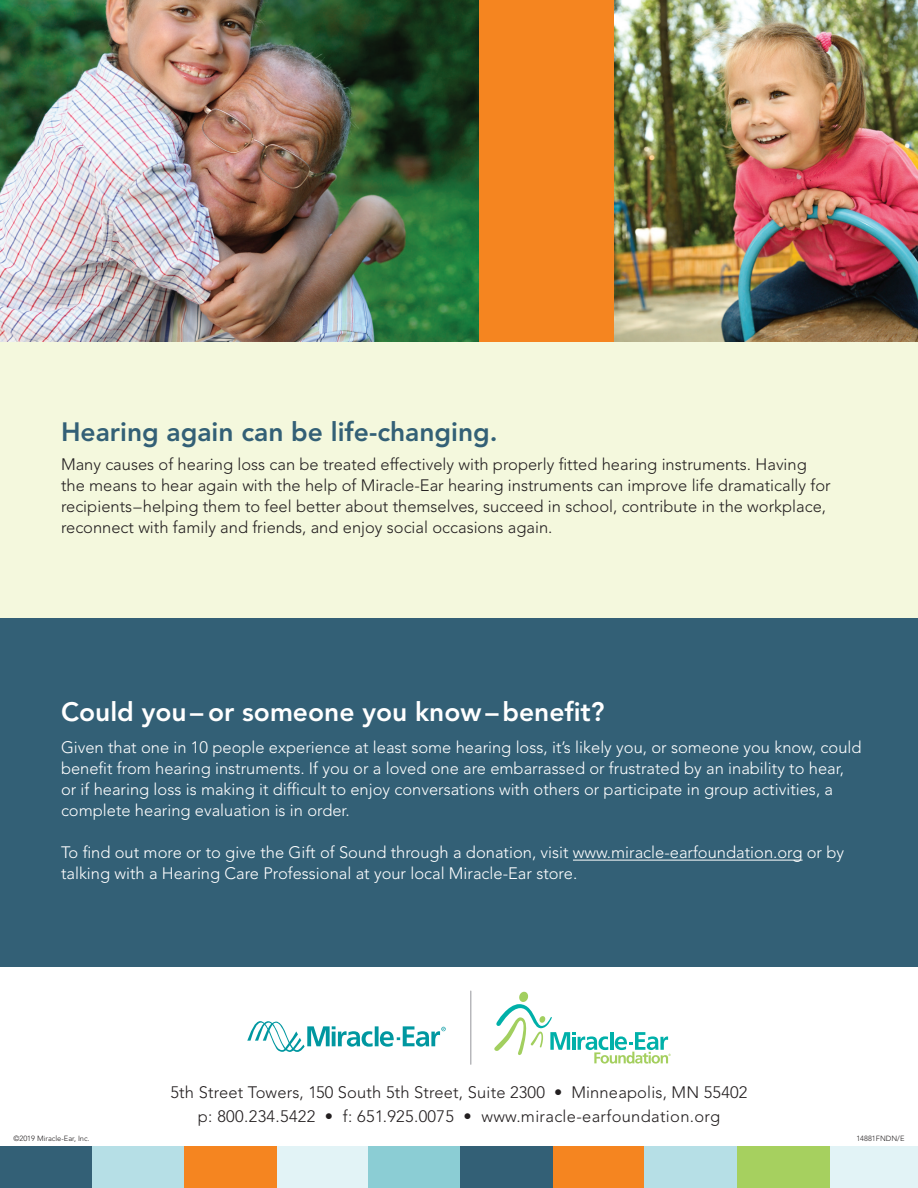
<style>
.page{position:relative;width:918px;height:1188px;background:#fff}
.page>*{position:absolute;margin:0;border:0;box-sizing:border-box;transform-origin:0 0}
.t1{font:800 26.4px "Avenir LT Std";color:#fff}
.t2{font:800 26.4px "Avenir LT Std";color:#336076}
.t3{font:300 16.5px/21px "Avenir LT Std";color:#fff}
.t4{font:300 16.5px/21px "Avenir LT Std";color:#231f20}
.t5{font:300 16.5px "Avenir LT Std";letter-spacing:.02em;color:#231f20}
.t6{font:300 7.5px "Avenir LT Std";color:#231f20}
</style>
<div class="page">
<div style="left:0;top:335px;width:918px;height:290px;background:#f4f8dd"></div>
<div style="left:0;top:618px;width:918px;height:349px;background:#336076"></div>
<hr style="left:573px;top:860px;width:230px;height:1px;background:#fff">
<div style="left:422px;top:0;width:192px;height:341px;background:#f58520"></div>
<img style="left:0;top:0;width:478px;height:341px">
<img style="left:614px;top:0;width:304px;height:341px">
<div style="left:276px;top:1146px;width:92px;height:42px;background:#e2f3f6"></div>
<div style="left:829px;top:1146px;width:89px;height:42px;background:#e2f3f6"></div>
<div style="left:0;top:1146px;width:92px;height:42px;background:#336076"></div>
<div style="left:553px;top:1146px;width:92px;height:42px;background:#f58520"></div>
<div style="left:368px;top:1146px;width:93px;height:42px;background:#8bcdd4"></div>
<div style="left:92px;top:1146px;width:92px;height:42px;background:#b6dfe6"></div>
<div style="left:645px;top:1146px;width:92px;height:42px;background:#b6dfe6"></div>
<div style="left:461px;top:1146px;width:92px;height:42px;background:#336076"></div>
<div style="left:184px;top:1146px;width:92px;height:42px;background:#f58520"></div>
<div style="left:737px;top:1146px;width:92px;height:42px;background:#a6d05f"></div>
<svg style="left:494px;top:992px;width:177px;height:72px"></svg>
<svg style="left:247px;top:1021px;width:199px;height:31px"></svg>
<hr style="left:470px;top:991px;width:1px;height:73px;background:#a8a9ad">
<p class="t2" style="left:61px;top:416px;width:438px">Hearing again can be life-changing.</p>
<p class="t4" style="left:61px;top:454px;width:771px">Many causes of hearing loss can be treated effectively with properly fitted hearing instruments. Having the means to hear again with the help of Miracle-Ear hearing instruments can improve life dramatically for recipients–helping them to feel better about themselves, succeed in school, contribute in the workplace, reconnect with family and friends, and enjoy social occasions again.</p>
<p class="t1" style="left:61px;top:696px;width:545px">Could you– or someone you know–benefit?</p>
<p class="t3" style="left:61px;top:737px;width:802px">Given that one in 10 people experience at least some hearing loss, it’s likely you, or someone you know, could benefit from hearing instruments. If you or a loved one are embarrassed or frustrated by an inability to hear, or if hearing loss is making it difficult to enjoy conversations with others or participate in group activities, a complete hearing evaluation is in order.</p>
<p class="t3" style="left:61px;top:842px;width:785px">To find out more or to give the Gift of Sound through a donation, visit www.miracle-earfoundation.org or by talking with a Hearing Care Professional at your local Miracle-Ear store.</p>
<p class="t4" style="left:171px;top:1082px;width:578px">5th Street Towers, 150 South 5th Street, Suite 2300 • Minneapolis, MN 55402</p>
<p class="t5" style="left:198px;top:1107px;width:524px">p: 800.234.5422 • f: 651.925.0075 • www.miracle-earfoundation.org</p>
<p class="t6" style="left:14px;top:1134px;width:78px">©2019 Miracle-Ear, Inc.</p>
<p class="t6" style="left:856px;top:1134px;width:50px">14881FNDN/E</p>
</div>
